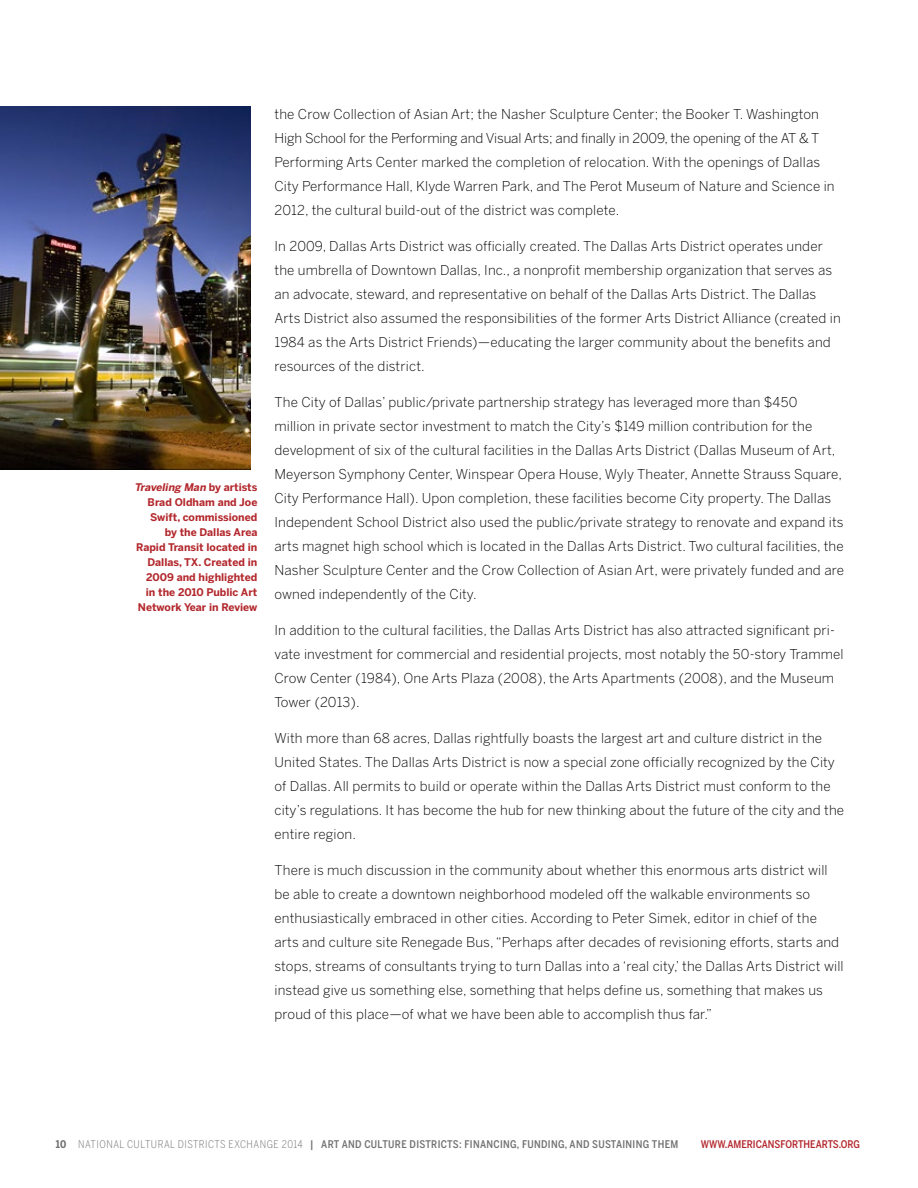
<style>
.page{position:relative;width:918px;height:1188px;background:#fff}
.page>*{position:absolute;margin:0;border:0;box-sizing:border-box;transform-origin:0 0}
.t1{font:300 13.5px/24px "Benton Sans";letter-spacing:.01em;color:#000}
.t2{font:700 10.5px/15px "Benton Sans";color:#b3282d;text-align:right}
.t3{font:500 10.5px "Benton Sans Cond";letter-spacing:.03em;color:#717073}
.t4{font:500 10.5px "Benton Sans Cond";color:#b3282d}
.s1{font-style:italic}
.s2{font-weight:700}
.s3{font-weight:300}
</style>
<div class="page">
<img style="left:0;top:106px;width:250px;height:364px">
<p class="t2" style="left:135px;top:479px;width:124px"><span class="s1">Traveling Man</span> by a rt i st s<br>Brad Oldham and Joe<br>Swift, commissioned<br>by the Dallas Area<br>Rapid Transit located in<br>Dallas, TX. Created in<br>2009 and highlighted in the 2010 Public Art<br>Network Year in Review</p>
<p class="t1" style="left:274px;top:102px;width:562px">the Crow Collection of Asian Art; the Nasher Sculpture Center; the Booker T. Washington High School for the Performing and Visual Arts; and finally in 2009, the opening of the AT &amp; T Performing Arts Center marked the completion of relocation. With the openings of Dallas City Performance Hall, Klyde Warren Park, and The Perot Museum of Nature and Science in 2012, the cultural build-out of the district was complete.</p>
<p class="t1" style="left:274px;top:234px;width:568px">In 2009, Dallas Arts District was officially created. The Dallas Arts District operates under the umbrella of Downtown Dallas, Inc., a nonprofit membership organization that serves as an advocate, steward, and representative on behalf of the Dallas Arts District. The Dallas Arts District also assumed the responsibilities of the former Arts District Alliance (created in 1984 as the Arts District Friends)—educating the larger community about the benefits and resources of the district.</p>
<p class="t1" style="left:274px;top:390px;width:571px">The City of Dallas’ public/private partnership strategy has leveraged more than $450<br>million in private sector investment to match the City’s $149 million contribution for the development of six of the cultural facilities in the Dallas Arts District (Dallas Museum of Art, Meyerson Symphony Center, Winspear Opera House, Wyly Theater, Annette Strauss Square, City Performance Hall). Upon completion, these facilities become City property. The Dallas Independent School District also used the public/private strategy to renovate and expand its arts magnet high school which is located in the Dallas Arts District. Two cultural facilities, the Nasher Sculpture Center and the Crow Collection of Asian Art, were privately funded and are owned independently of the City.</p>
<p class="t1" style="left:274px;top:618px;width:571px">In addition to the cultural facilities, the Dallas Arts District has also attracted significant pri&shy;vate investment for commercial and residential projects, most notably the 50-story Trammel Crow Center (1984), One Arts Plaza (2008), the Arts Apartments (2008), and the Museum Tower (2013).</p>
<p class="t1" style="left:274px;top:726px;width:571px">With more than 68 acres, Dallas rightfully boasts the largest art and culture district in the United States. The Dallas Arts District is now a special zone officially recognized by the City of Dallas. All permits to build or operate within the Dallas Arts District must conform to the city’s regulations. It has become the hub for new thinking about the future of the city and the entire region.</p>
<p class="t1" style="left:274px;top:858px;width:571px">There is much discussion in the community about whether this enormous arts district will be able to create a downtown neighborhood modeled off the walkable environments so enthusiastically embraced in other cities. According to Peter Simek, editor in chief of the arts and culture site Renegade Bus, “Perhaps after decades of revisioning efforts, starts and stops, streams of consultants trying to turn Dallas into a ‘real city,’ the Dallas Arts District will instead give us something else, something that helps define us, something that makes us proud of this place—of what we have been able to accomplish thus far.”</p>
<p class="t3" style="left:56px;top:1138px;width:624px"><span class="s2">10</span> <span class="s3">NATIONAL CULTURAL DISTRICTS EXCHANGE 2014</span> | ART AND CULTURE DISTRICTS: FINANCING, FUNDING, AND SUSTAINING THEM</p>
<p class="t4" style="left:701px;top:1138px;width:161px">WWW.AMERICANSFORTHEARTS.ORG</p>
</div>
